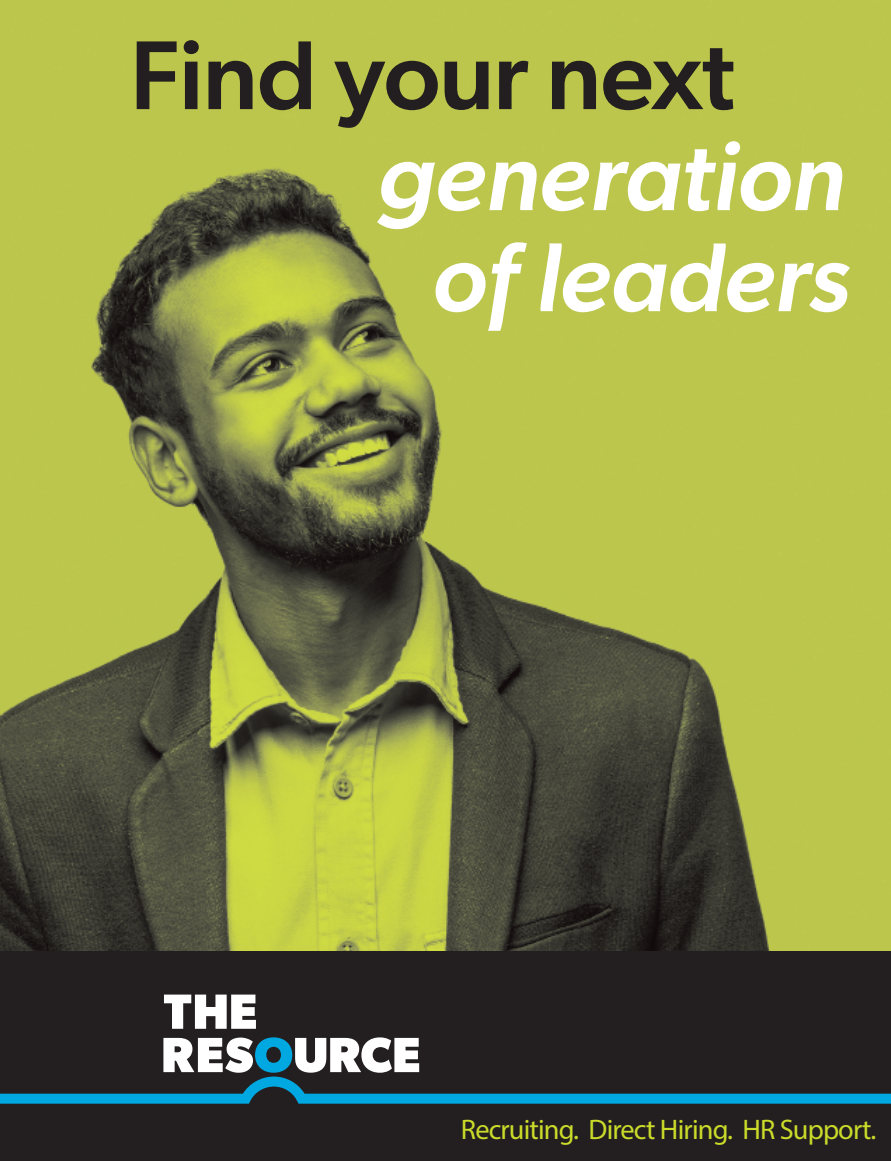
<style>
.page{position:relative;width:891px;height:1161px;background:#fff}
.page>*{position:absolute;margin:0;border:0;box-sizing:border-box;transform-origin:0 0}
.t1{font:italic 500 98.1px/101.1px "Gibson";color:#fff;text-align:center}
.t2{font:500 98.1px "Gibson";letter-spacing:-.01em;color:#231f20}
.t3{font:28.35px "Myriad Pro";letter-spacing:-.03em;color:#cadb2a}
</style>
<div class="page">
<div style="left:0;top:951px;width:891px;height:210px;background:#231f20"></div>
<svg style="left:164px;top:995px;width:92px;height:34px"></svg>
<svg style="left:0;top:1037px;width:891px;height:67px"></svg>
<img style="left:0;top:0;width:891px;height:951px">
<h1 class="t2" style="left:130px;top:16px;width:606px">Find your next</h1>
<h1 class="t1" style="left:378px;top:124px;width:473px">generation of leaders</h1>
<p class="t3" style="left:461px;top:1112px;width:417px">Recruiting. Direct Hiring. HR Support.</p>
</div>
